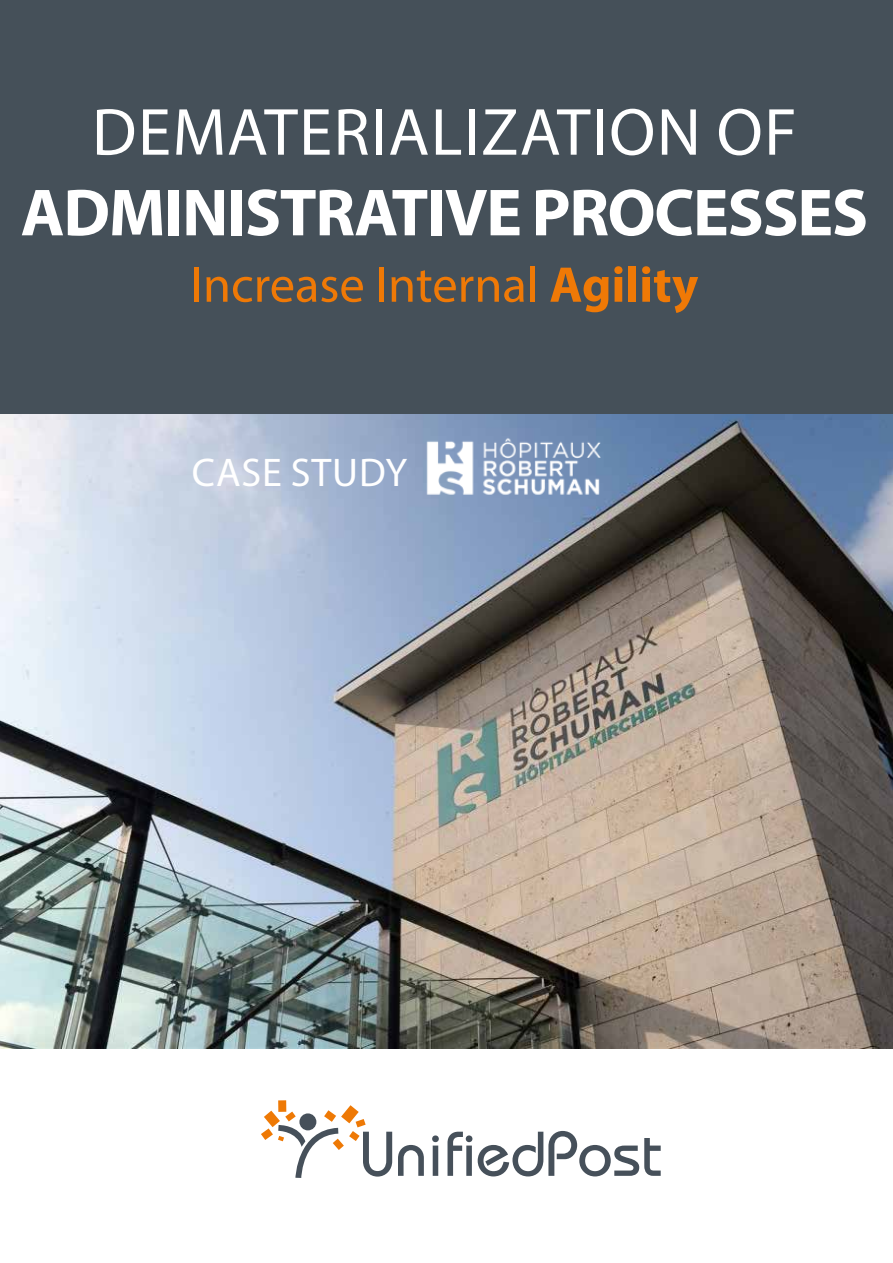
<style>
.page{position:relative;width:893px;height:1263px;background:#fff}
.page>*{position:absolute;margin:0;border:0;box-sizing:border-box;transform-origin:0 0}
.t1{font:700 67.2px "Myriad Pro";letter-spacing:-.02em;color:#fff}
.t2{font:67.2px "Myriad Pro";letter-spacing:.02em;color:#fff}
.t3{font:50.55px "Myriad Pro";color:#ef7906}
.t4{font:40.2px "Myriad Pro";letter-spacing:.02em;color:#fff}
.s1{font-weight:700}
</style>
<div class="page">
<div style="left:0;top:0;width:893px;height:433px;background:#455059"></div>
<img style="left:0;top:414px;width:893px;height:634px">
<div style="left:278px;top:1100px;width:8px;height:12px;background:#ee7905"></div>
<svg style="left:261px;top:1105px;width:131px;height:73px"></svg>
<svg style="left:398px;top:1145px;width:26px;height:31px"></svg>
<svg style="left:432px;top:1135px;width:7px;height:41px"></svg>
<svg style="left:447px;top:1132px;width:25px;height:44px"></svg>
<svg style="left:478px;top:1131px;width:183px;height:45px"></svg>
<img style="left:410px;top:433px;width:204px;height:77px">
<p class="t2" style="left:92px;top:91px;width:706px">DEMATERIALIZATION OF</p>
<p class="t1" style="left:21px;top:169px;width:849px">ADMINISTRATIVE PROCESSES</p>
<p class="t3" style="left:190px;top:254px;width:509px">Increase Internal <span class="s1">Agility</span></p>
<p class="t4" style="left:192px;top:447px;width:217px">CASE STUDY</p>
</div>
